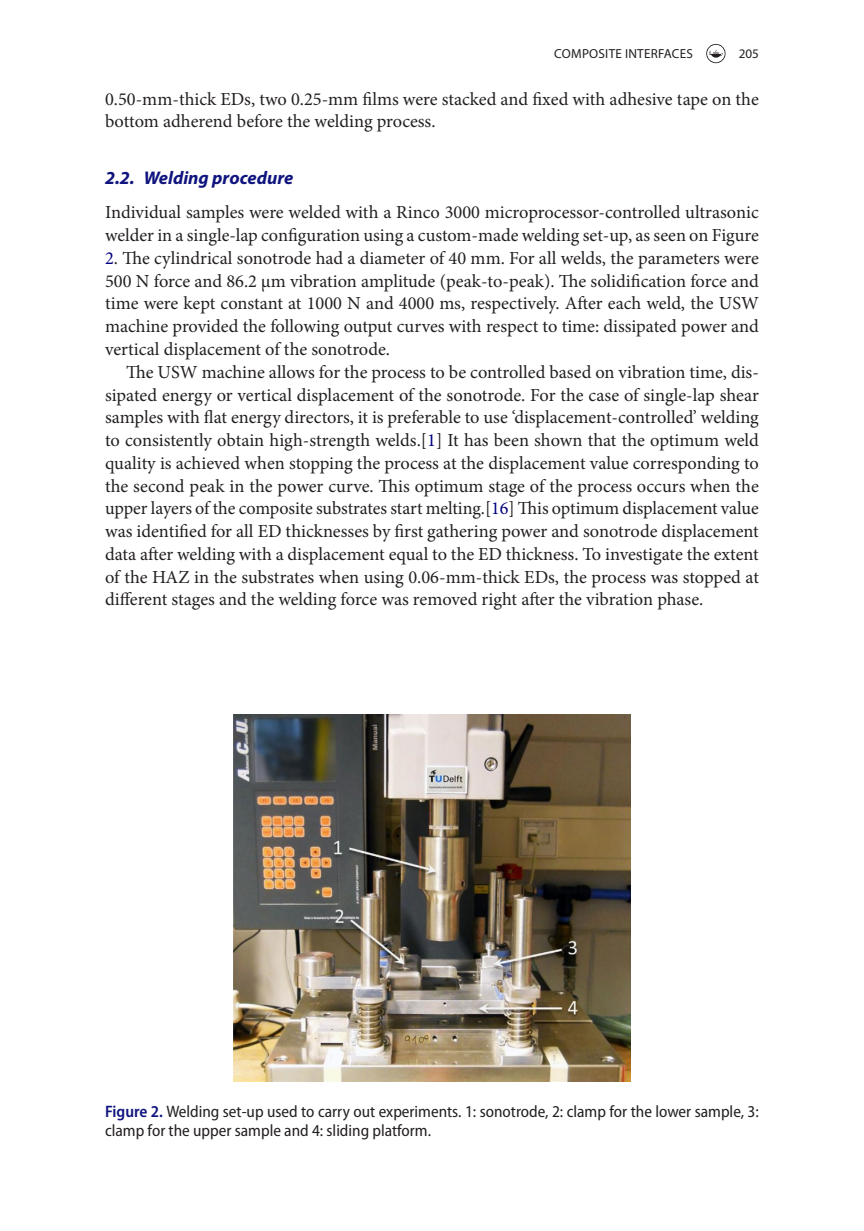
<style>
.page{position:relative;width:864px;height:1231px;background:#fff}
.page>*{position:absolute;margin:0;border:0;box-sizing:border-box;transform-origin:0 0}
.t1{font:18.38px/22.8px "Minion Pro";color:#231f20}
.t2{font:italic 700 18.38px "Myriad Pro";color:#10147e}
.t3{font:semi-condensed 16.62px/19.2px "Myriad Pro";color:#231f20}
.t4{font:13.12px "Myriad Pro";letter-spacing:.02em;color:#231f20}
.s1{color:#000080}
.s2{font-weight:600;color:#10147e}
</style>
<div class="page">
<svg style="left:706px;top:44px;width:19px;height:19px"></svg>
<img style="left:233px;top:714px;width:397px;height:366px">
<p class="t4" style="left:554px;top:45px;width:140px">COMPOSITE INTE RFACES</p>
<p class="t4" style="left:738px;top:45px;width:22px">205</p>
<p class="t1" style="left:105px;top:87px;width:655px">0.50-mm-thick EDs, two 0.25-mm films were stacked and fixed with adhesive tape on the bottom adherend before the welding process.</p>
<p class="t2" style="left:105px;top:166px;width:190px">2.2. Welding procedure</p>
<p class="t1" style="left:105px;top:201px;width:655px">Individual samples were welded with a Rinco 3000 microprocessor-controlled ultrasonic welder in a single-lap configuration using a custom-made welding set-up, as seen on Figure</p>
<p class="t1" style="left:105px;top:247px;width:655px;text-align:justify"><span class="s1">2</span>. The cylindrical sonotrode had a diameter of 40 mm. For all welds, the parameters were 500 N force and 86.2 μm vibration amplitude (peak-to-peak). The solidification force and time were kept constant at 1000 N and 4000 ms, respectively. After each weld, the USW machine provided the following output curves with respect to time: dissipated power and vertical displacement of the sonotrode.</p>
<p class="t1" style="left:105px;top:360px;width:655px;text-align:justify;text-indent:21px">The USW machine allows for the process to be controlled based on vibration time, dis&shy;sipated energy or vertical displacement of the sonotrode. For the case of single-lap shear samples with flat energy directors, it is preferable to use ‘displacement-controlled’ welding to consistently obtain high-strength welds.[<span class="s1">1</span>] It has been shown that the optimum weld quality is achieved when stopping the process at the displacement value corresponding to the second peak in the power curve. This optimum stage of the process occurs when the upper layers of the composite substrates start melting.[<span class="s1">16</span>] This optimum displacement value was identified for all ED thicknesses by first gathering power and sonotrode displacement data after welding with a displacement equal to the ED thickness. To investigate the extent of the HAZ in the substrates when using 0.06-mm-thick EDs, the process was stopped at different stages and the welding force was removed right after the vibration phase.</p>
<p class="t3" style="left:105px;top:1101px;width:655px"><span class="s2">Figure 2.</span> Welding set-up used to carry out experiments. 1: sonotrode, 2: clamp for the lower sample, 3: clamp for the upper sample and 4: sliding platform.</p>
</div>
